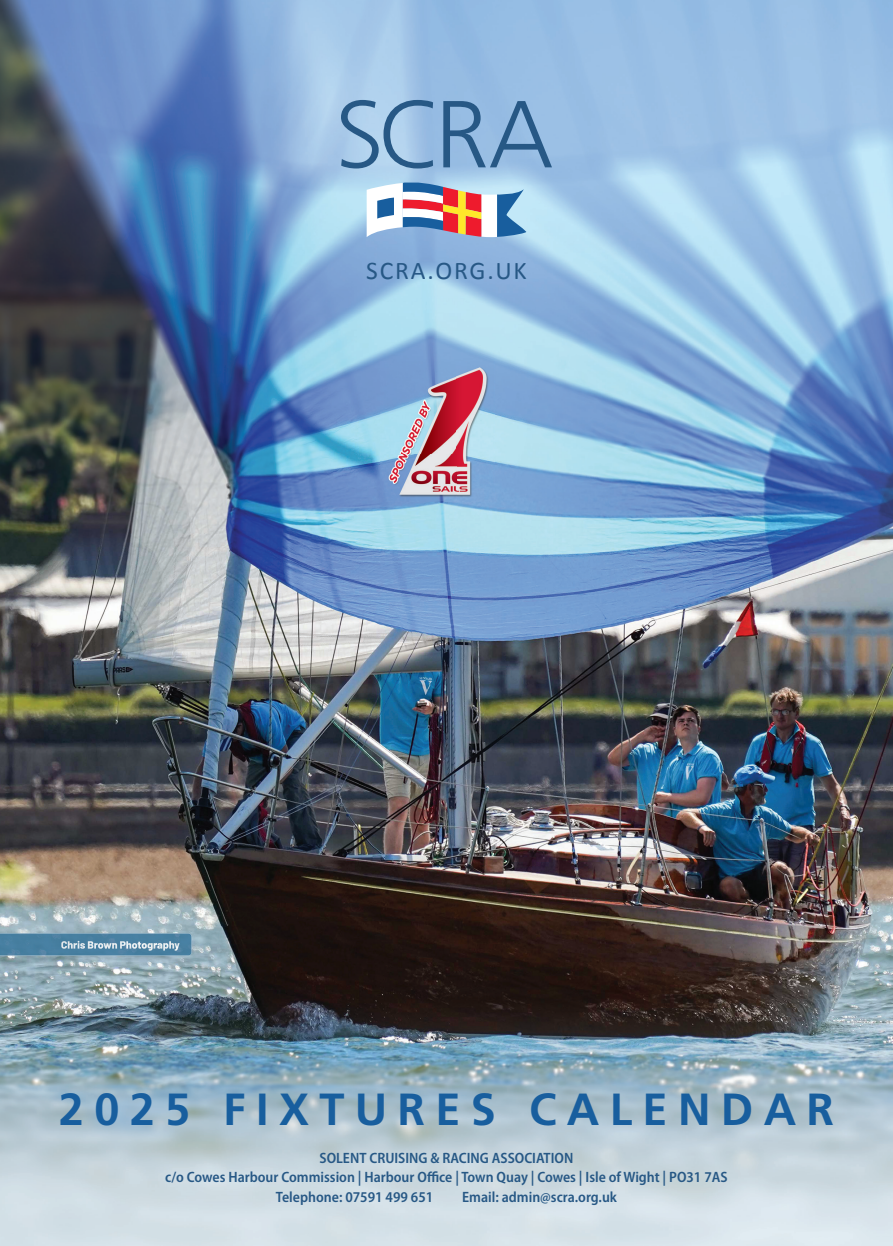
<style>
.page{position:relative;width:893px;height:1246px;background:#fff}
.page>*{position:absolute;margin:0;border:0;box-sizing:border-box;transform-origin:0 0}
.t1{font:700 45px "Frutiger LT Std";letter-spacing:.23em;color:#185e9e}
.t2{font:25.5px "Calibri";letter-spacing:.07em;color:#275885}
.t3{font:600 semi-condensed 15px "Myriad Pro";color:#275885}
</style>
<div class="page">
<img style="left:0;top:0;width:893px;height:1246px">
<img style="left:380px;top:361px;width:115px;height:140px">
<img style="left:0;top:933px;width:192px;height:22px">
<img style="left:61px;top:941px;width:119px;height:10px">
<svg style="left:367px;top:180px;width:160px;height:57px"></svg>
<svg style="left:341px;top:100px;width:92px;height:68px;background:#89aed0"></svg>
<svg style="left:443px;top:101px;width:109px;height:66px;background:#769fc7"></svg>
<h2 class="t2" style="left:366px;top:255px;width:162px">SCRA.ORG.UK</h2>
<h1 class="t1" style="left:59px;top:1082px;width:776px">2025 FIXTURES CALENDAR</h1>
<p class="t3" style="left:319px;top:1149px;width:255px">SOLENT CRUISING &amp; RACING ASSOCIATION</p>
<p class="t3" style="left:165px;top:1169px;width:564px">c/o Cowes Harbour Commission | Harbour Office | Town Quay | Cowes | Isle of Wight | PO31 7AS</p>
<p class="t3" style="left:276px;top:1188px;width:159px">Telephone: 07591 499 651</p>
<p class="t3" style="left:462px;top:1188px;width:156px">Email: admin@scra.org.uk</p>
</div>
